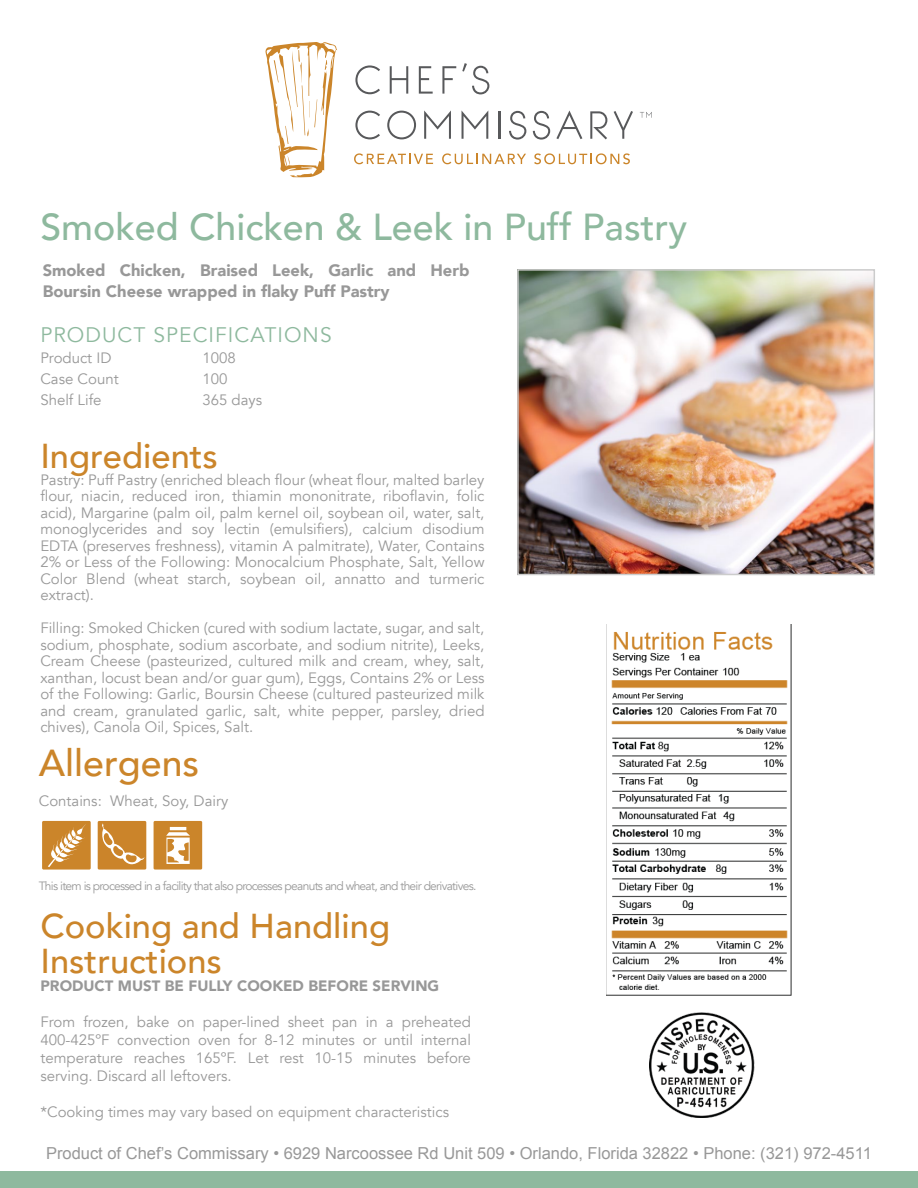
<style>
.page{position:relative;width:918px;height:1188px;background:#fff}
.page>*{position:absolute;margin:0;border:0;box-sizing:border-box;transform-origin:0 0}
.t1{font:500 37.5px "Avenir";color:#8eb99e}
.t2{font:500 37.5px "Avenir";color:#cb852a}
.t3{font:500 34.5px/34.5px "Avenir";color:#cb852a}
.t4{font:21px "Avenir";letter-spacing:.05em;color:#8eb99e}
.t5{font:16.5px "Arial";color:#989898}
.t6{font:900 16.5px/21px "Avenir";color:#989898}
.t7{font:15px/16.5px "Avenir";color:#989898;text-align:justify}
.t8{font:900 15px "Avenir";color:#989898}
.t9{font:12px "Avenir";letter-spacing:-.06em;color:#989898}
</style>
<div class="page">
<div style="left:0;top:1171px;width:918px;height:17px;background:#8eb99e"></div>
<svg style="left:42px;top:821px;width:49px;height:49px;background:#d3984c"></svg>
<svg style="left:154px;top:821px;width:48px;height:49px"></svg>
<svg style="left:98px;top:821px;width:48px;height:49px;background:#d09242"></svg>
<img style="left:606px;top:624px;width:186px;height:372px">
<img style="left:520px;top:272px;width:352px;height:300px">
<div style="left:517px;top:269px;width:358px;height:306px;border:2px solid #ccc"></div>
<svg style="left:640px;top:112px;width:12px;height:6px"></svg>
<svg style="left:355px;top:65px;width:25px;height:29px"></svg>
<svg style="left:390px;top:66px;width:18px;height:28px"></svg>
<svg style="left:419px;top:66px;width:14px;height:28px"></svg>
<svg style="left:442px;top:66px;width:14px;height:28px"></svg>
<svg style="left:462px;top:63px;width:27px;height:31px"></svg>
<svg style="left:355px;top:111px;width:25px;height:28px"></svg>
<svg style="left:387px;top:111px;width:29px;height:28px"></svg>
<svg style="left:424px;top:110px;width:27px;height:29px"></svg>
<svg style="left:462px;top:111px;width:26px;height:28px"></svg>
<hr style="left:499px;top:111px;width:2px;height:28px;background:#58595b">
<svg style="left:509px;top:111px;width:17px;height:29px"></svg>
<svg style="left:533px;top:111px;width:17px;height:29px"></svg>
<svg style="left:556px;top:110px;width:26px;height:29px"></svg>
<svg style="left:590px;top:111px;width:17px;height:28px"></svg>
<svg style="left:614px;top:111px;width:19px;height:28px"></svg>
<svg style="left:266px;top:42px;width:71px;height:135px"></svg>
<svg style="left:354px;top:153px;width:79px;height:11px"></svg>
<svg style="left:442px;top:153px;width:84px;height:11px"></svg>
<svg style="left:534px;top:153px;width:96px;height:11px"></svg>
<img style="left:649px;top:1012px;width:106px;height:106px">
<h1 class="t1" style="left:40px;top:195px;width:648px">Smoked Chicken &amp; Leek in Puff Pastry</h1>
<p class="t6" style="left:43px;top:259px;width:428px">Smoked Chicken, Braised Leek, Garlic and Herb<br>Boursin Cheese wrapped in flaky Puff Pastry</p>
<h3 class="t4" style="left:40px;top:323px;width:293px">PRODUCT SPECIFICATIONS</h3>
<p class="t7" style="left:40px;top:350px;width:73px">Product ID</p>
<p class="t7" style="left:202px;top:350px;width:35px">1008</p>
<p class="t7" style="left:40px;top:371px;width:80px">Case Count</p>
<p class="t7" style="left:202px;top:371px;width:27px">100</p>
<p class="t7" style="left:40px;top:392px;width:63px">Shelf Life</p>
<p class="t7" style="left:202px;top:392px;width:61px">365 days</p>
<h2 class="t3" style="left:40px;top:437px;width:179px">Ingredients</h2>
<p class="t7" style="left:40px;top:472px;width:446px">Pastry: Puff Pastry (enriched bleach flour (wheat flour, malted barley flour, niacin, reduced iron, thiamin mononitrate, riboflavin, folic acid), Margarine (palm oil, palm kernel oil, soybean oil, water, salt, monoglycerides and soy lectin (emulsifiers), calcium disodium EDTA (preserves freshness), vitamin A palmitrate), Water, Contains 2% or Less of the Following: Monocalcium Phosphate, Salt, Yellow Color Blend (wheat starch, soybean oil, annatto and turmeric extract).</p>
<p class="t7" style="left:40px;top:620px;width:446px">Filling: Smoked Chicken (cured with sodium lactate, sugar, and salt, sodium, phosphate, sodium ascorbate, and sodium nitrite), Leeks, Cream Cheese (pasteurized, cultured milk and cream, whey, salt, xanthan, locust bean and/or guar gum), Eggs, Contains 2% or Less of the Following: Garlic, Boursin Cheese (cultured pasteurized milk and cream, granulated garlic, salt, white pepper, parsley, dried chives), Canola Oil, Spices, Salt.</p>
<h1 class="t2" style="left:39px;top:731px;width:162px">Allergens</h1>
<p class="t7" style="left:39px;top:793px;width:191px">Contains: Wheat, Soy, Dairy</p>
<p class="t9" style="left:39px;top:879px;width:439px">This item is processed in a facility that also processes peanuts and wheat, and their derivatives.</p>
<h2 class="t3" style="left:40px;top:907px;width:351px">Cooking and Handling<br>Instructions</h2>
<p class="t8" style="left:40px;top:973px;width:400px">PRODUCT MUST BE FULLY COOKED BEFORE SERVING</p>
<p class="t7" style="left:40px;top:1013px;width:432px;line-height:18px">From frozen, bake on paper-lined sheet pan in a preheated 400-425ºF convection oven for 8-12 minutes or until internal temperature reaches 165ºF. Let rest 10-15 minutes before serving. Discard all leftovers.</p>
<p class="t7" style="left:40px;top:1103px;width:410px">*Cooking times may vary based on equipment characteristics</p>
<p class="t5" style="left:46px;top:1142px;width:827px">Product of Chef’s Commissary • 6929 Narcoossee Rd Unit 509 • Orlando, Florida 32822 • Phone: (321) 972-4511</p>
</div>
